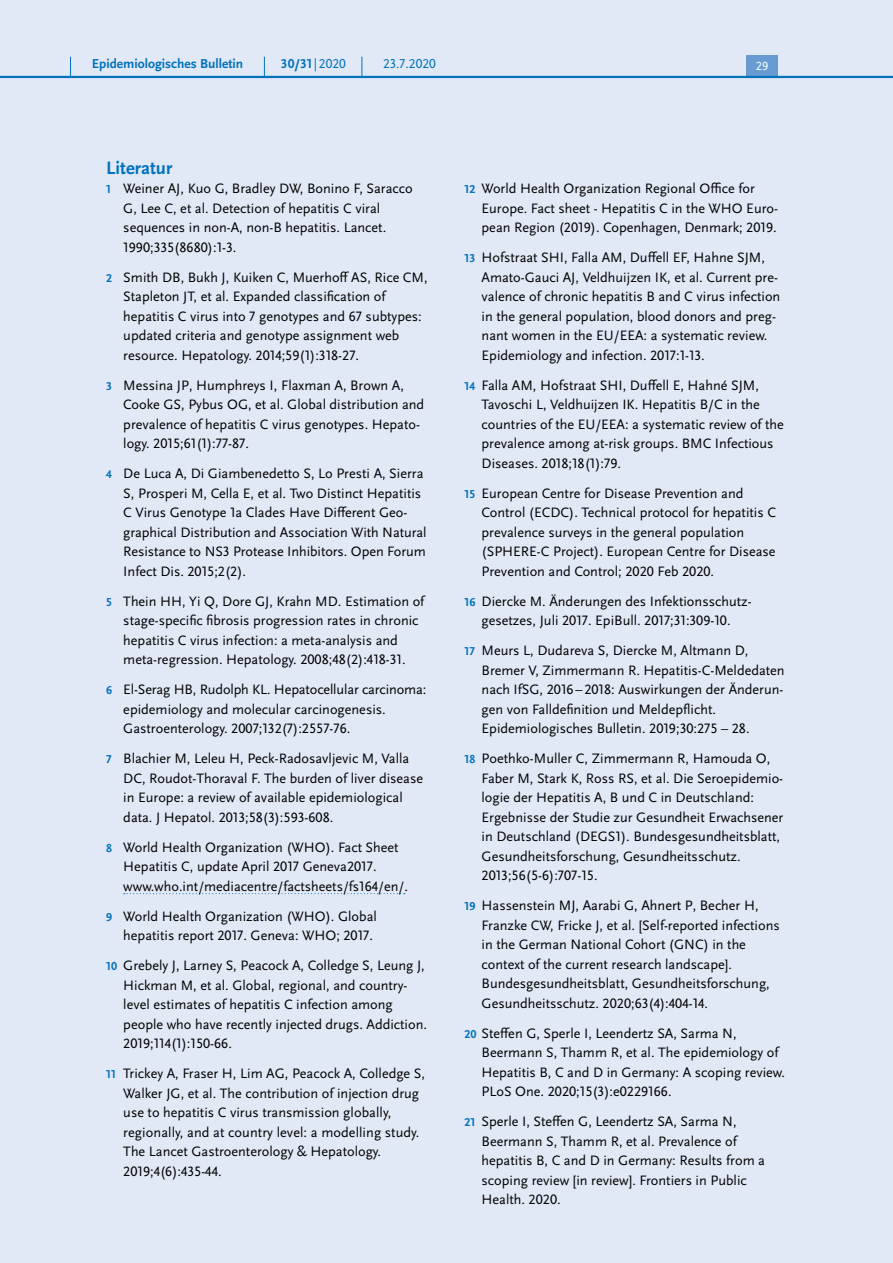
<style>
.page{position:relative;width:893px;height:1263px;background:#fff}
.page>*{position:absolute;margin:0;border:0;box-sizing:border-box;transform-origin:0 0}
.H3_-_über_alle_Spalt{font:700 18.75px "Scala Sans Pro";color:#0072bc}
.t1{font:14.25px/19.5px "Scala Sans Pro";color:#000}
.t2{font:700 13.5px "Scala Sans Pro";color:#0072bc}
.t3{font:13.5px "Scala Sans Pro";color:#0072bc}
.t4{font:12.45px "Scala Sans Pro";color:#fff}
.s1{font-weight:400}
.s2{font-weight:700;font-size:12px;color:#0072bc}
</style>
<div class="page">
<div style="left:0;top:77px;width:893px;height:1186px;background:#e1e8f6"></div>
<svg style="left:124px;top:893px;width:281px;height:1px"></svg>
<div style="left:0;top:0;width:893px;height:77px;background:#e1e8f6"></div>
<div style="left:746px;top:55px;width:32px;height:21px;background:#679bd2"></div>
<hr style="left:0;top:76px;width:893px;height:2px;background:#0072bc">
<svg style="left:70px;top:57px;width:1px;height:19px"></svg>
<svg style="left:264px;top:57px;width:1px;height:19px"></svg>
<svg style="left:362px;top:57px;width:1px;height:19px"></svg>
<p class="t2" style="left:92px;top:55px;width:153px">Epidemiologisches Bulletin</p>
<p class="t2" style="left:281px;top:55px;width:67px">30/31 <span class="s1">|2020</span></p>
<p class="t3" style="left:383px;top:55px;width:54px">23.7.2020</p>
<p class="t4" style="left:756px;top:59px;width:14px">29</p>
<h3 class="H3_-_über_alle_Spalt" style="left:106px;top:156px;width:68px">Literatur</h3>
<p class="t1" style="left:123px;top:179px;width:291px;text-indent:-17px"><span class="s2">1</span> Weiner AJ, Kuo G, Bradley DW, Bonino F, Saracco G, Lee C, et al. Detection of hepatitis C viral sequences in non-A, non-B hepatitis. Lancet.<br>1990;335(8680):1-3.</p>
<p class="t1" style="left:123px;top:267px;width:306px;text-indent:-17px"><span class="s2">2</span> Smith DB, Bukh J, Kuiken C, Muerhoff AS, Rice CM, Stapleton JT, et al. Expanded classification of hepatitis C virus into 7 genotypes and 67 subtypes: updated criteria and genotype assignment web resource. Hepatology. 2014;59(1):318-27.</p>
<p class="t1" style="left:123px;top:375px;width:302px;text-indent:-17px"><span class="s2">3</span> Messina JP, Humphreys I, Flaxman A, Brown A, Cooke GS, Pybus OG, et al. Global distribution and prevalence of hepatitis C virus genotypes. Hepato&shy;logy. 2015;61(1):77-87.</p>
<p class="t1" style="left:123px;top:464px;width:305px;text-indent:-17px"><span class="s2">4</span> De Luca A, Di Giambenedetto S, Lo Presti A, Sierra S, Prosperi M, Cella E, et al. Two Distinct Hepatitis C Virus Genotype 1a Clades Have Different Geo&shy;graphical Distribution and Association With Natural Resistance to NS3 Protease Inhibitors. Open Forum Infect Dis. 2015;2(2).</p>
<p class="t1" style="left:123px;top:591px;width:302px;text-indent:-17px"><span class="s2">5</span> Thein HH, Yi Q, Dore GJ, Krahn MD. Estimation of stage-specific fibrosis progression rates in chronic hepatitis C virus infection: a meta-analysis and meta-regression. Hepatology. 2008;48(2):418-31.</p>
<p class="t1" style="left:123px;top:680px;width:305px;text-indent:-17px"><span class="s2">6</span> El-Serag HB, Rudolph KL. Hepatocellular carcinoma: epidemiology and molecular carcinogenesis.<br>Gastroenterology. 2007;132(7):2557-76.</p>
<p class="t1" style="left:123px;top:749px;width:301px;text-indent:-17px"><span class="s2">7</span> Blachier M, Leleu H, Peck-Radosavljevic M, Valla DC, Roudot-Thoraval F. The burden of liver disease in Europe: a review of available epidemiological data. J Hepatol. 2013;58(3):593-608.</p>
<p class="t1" style="left:123px;top:837px;width:286px;text-indent:-17px"><span class="s2">8</span> World Health Organization (WHO). Fact Sheet<br>Hepatitis C, update April 2017 Geneva2017. www.who.int/mediacentre/factsheets/fs164/en/.</p>
<p class="t1" style="left:106px;top:906px;width:272px;text-align:right"><span class="s2">9</span> World Health Organization (WHO). Global hepatitis report 2017. Geneva: WHO; 2017.</p>
<p class="t1" style="left:123px;top:956px;width:305px;text-indent:-17px"><span class="s2">10</span> Grebely J, Larney S, Peacock A, Colledge S, Leung J, Hickman M, et al. Global, regional, and country&shy;level estimates of hepatitis C infection among people who have recently injected drugs. Addiction.<br>2019;114(1):150-66.</p>
<p class="t1" style="left:123px;top:1064px;width:303px;text-indent:-17px"><span class="s2">11</span> Trickey A, Fraser H, Lim AG, Peacock A, Colledge S, Walker JG, et al. The contribution of injection drug use to hepatitis C virus transmission globally, regionally, and at country level: a modelling study.<br>The Lancet Gastroenterology &amp; Hepatology.<br>2019;4(6):435-44.</p>
<p class="t1" style="left:482px;top:179px;width:298px;text-indent:-17px"><span class="s2">12</span> World Health Organization Regional Office for<br>Europe. Fact sheet - Hepatitis C in the WHO Euro&shy;pean Region (2019). Copenhagen, Denmark; 2019.</p>
<p class="t1" style="left:482px;top:248px;width:300px;text-indent:-17px"><span class="s2">13</span> Hofstraat SHI, Falla AM, Duffell EF, Hahne SJM, Amato-Gauci AJ, Veldhuijzen IK, et al. Current pre&shy;valence of chronic hepatitis B and C virus infection in the general population, blood donors and preg&shy;nant women in the EU/EEA: a systematic review.<br>Epidemiology and infection. 2017:1-13.</p>
<p class="t1" style="left:482px;top:375px;width:304px;text-indent:-17px"><span class="s2">14</span> Falla AM, Hofstraat SHI, Duffell E, Hahné SJM, Tavoschi L, Veldhuijzen IK. Hepatitis B/C in the countries of the EU/EEA: a systematic review of the prevalence among at-risk groups. BMC Infectious Diseases. 2018;18(1):79.</p>
<p class="t1" style="left:482px;top:483px;width:296px;text-indent:-17px"><span class="s2">15</span> European Centre for Disease Prevention and Control (ECDC). Technical protocol for hepatitis C prevalence surveys in the general population (SPHERE-C Project). European Centre for Disease Prevention and Control; 2020 Feb 2020.</p>
<p class="t1" style="left:465px;top:591px;width:287px;text-align:center"><span class="s2">16</span> Diercke M. Änderungen des Infektionsschutz&shy;gesetzes, Juli 2017. EpiBull. 2017;31:309-10.</p>
<p class="t1" style="left:482px;top:641px;width:305px;text-indent:-17px"><span class="s2">17</span> Meurs L, Dudareva S, Diercke M, Altmann D, Bremer V, Zimmermann R. Hepatitis-C-Meldedaten nach IfSG, 2016 – 2018: Auswirkungen der Änderun&shy;gen von Falldefinition und Meldepflicht.<br>Epidemiologisches Bulletin. 2019;30:275 – 28.</p>
<p class="t1" style="left:482px;top:749px;width:303px;text-indent:-17px"><span class="s2">18</span> Poethko-Muller C, Zimmermann R, Hamouda O, Faber M, Stark K, Ross RS, et al. Die Seroepidemio&shy;logie der Hepatitis A, B und C in Deutschland:<br>Ergebnisse der Studie zur Gesundheit Erwachsener in Deutschland (DEGS1). Bundesgesundheitsblatt, Gesundheitsforschung, Gesundheitsschutz.<br>2013;56(5-6):707-15.</p>
<p class="t1" style="left:482px;top:896px;width:300px;text-indent:-17px"><span class="s2">19</span> Hassenstein MJ, Aarabi G, Ahnert P, Becher H, Franzke CW, Fricke J, et al. [Self-reported infections in the German National Cohort (GNC) in the context of the current research landscape].<br>Bundesgesundheitsblatt, Gesundheitsforschung, Gesundheitsschutz. 2020;63(4):404-14.</p>
<p class="t1" style="left:482px;top:1023px;width:305px;text-indent:-17px"><span class="s2">20</span> Steffen G, Sperle I, Leendertz SA, Sarma N, Beermann S, Thamm R, et al. The epidemiology of Hepatitis B, C and D in Germany: A scoping review.<br>PLoS One. 2020;15(3):e0229166.</p>
<p class="t1" style="left:482px;top:1112px;width:285px;text-indent:-17px"><span class="s2">21</span> Sperle I, Steffen G, Leendertz SA, Sarma N, Beermann S, Thamm R, et al. Prevalence of hepatitis B, C and D in Germany: Results from a scoping review [in review]. Frontiers in Public Health. 2020.</p>
</div>
